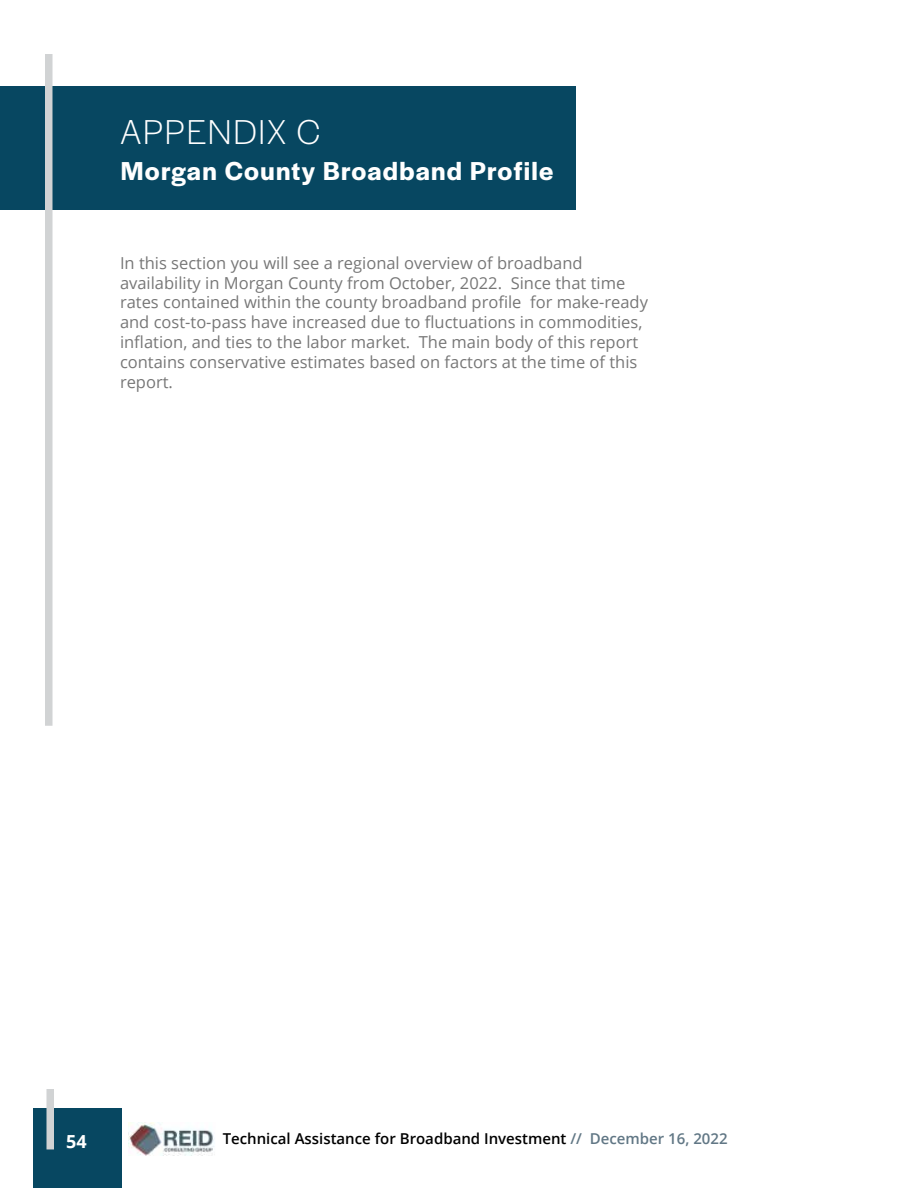
<style>
.page{position:relative;width:918px;height:1188px;background:#fff}
.page>*{position:absolute;margin:0;border:0;box-sizing:border-box;transform-origin:0 0}
.t1{font:300 36px "Halyard Display";letter-spacing:.05em;color:#fff}
.t2{font:600 27px "Halyard Display";letter-spacing:.05em;color:#fff}
.t3{font:700 18px "Open Sans";color:#fff}
.t4{font:16.5px/19.8px "Open Sans";color:#000}
.t5{font:600 15px "Open Sans";color:#000}
.s1{color:#617785}
</style>
<div class="page">
<div style="left:33px;top:1108px;width:89px;height:80px;background:#074761"></div>
<div style="left:46px;top:1089px;width:8px;height:60px;background:#d1d3d4"></div>
<img style="left:129px;top:1122px;width:85px;height:34px">
<div style="left:0;top:86px;width:575px;height:124px;background:#074761"></div>
<div style="left:45px;top:54px;width:7px;height:672px;background:#d1d3d4"></div>
<h1 class="t1" style="left:120px;top:107px;width:202px">APPENDIX C</h1>
<h2 class="t2" style="left:121px;top:152px;width:434px">Morgan County Broadband Profile</h2>
<p class="t4" style="left:120px;top:253px;width:530px">In this section you will see a regional overview of broadband availability in Morgan County from October, 2022. Since that time rates contained within the county broadband profile for make-ready and cost-to-pass have increased due to fluctuations in commodities, inflation, and ties to the labor market. The main body of this report contains conservative estimates based on factors at the time of this report.</p>
<p class="t3" style="left:66px;top:1129px;width:22px">54</p>
<p class="t5" style="left:223px;top:1129px;width:506px">Technical Assistance for Broadband Investment <span class="s1">// December 16, 2022</span></p>
</div>
